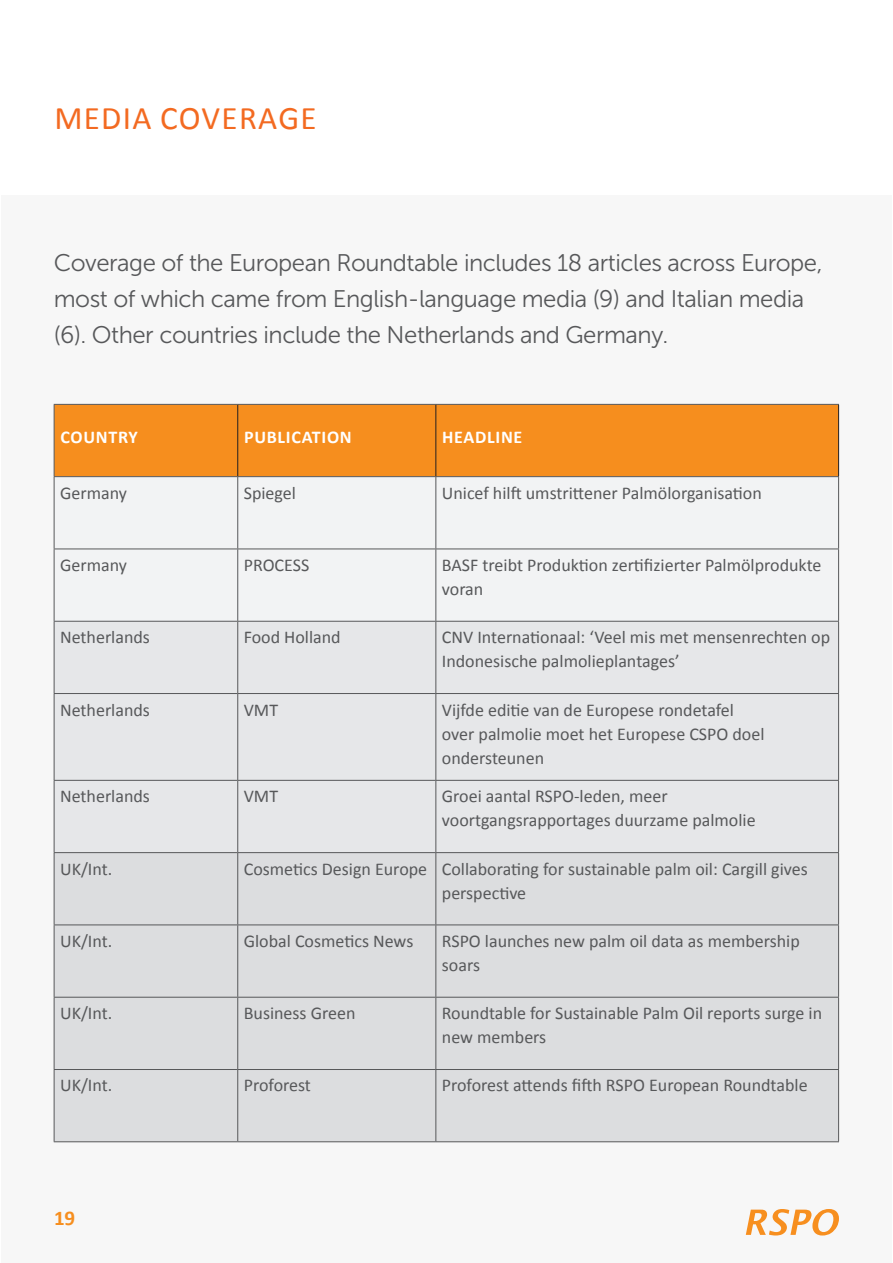
<style>
.page{position:relative;width:893px;height:1263px;background:#fff}
.page>*{position:absolute;margin:0;border:0;box-sizing:border-box;transform-origin:0 0}
.Heading_1{font:33px "Calibri";letter-spacing:.04em;color:#f36a21}
.Intro{font:24px/36px "Museo Sans 300";letter-spacing:-.02em;color:#57585a}
.Heading_3{font:700 21px "Calibri";color:#f68e1e}
.Body_Copy{font:18px/24px "Calibri";color:#57585a}
.Heading_5{font:700 18px "Calibri";letter-spacing:.04em;color:#fff}
</style>
<div class="page">
<div style="left:1px;top:195px;width:891px;height:1068px;background:#f7f7f7"></div>
<div style="left:55px;top:405px;width:783px;height:71px;background:#f68e1e"></div>
<svg style="left:55px;top:477px;width:783px;height:144px"></svg>
<div style="left:55px;top:622px;width:783px;height:230px;background:#e6e7e9"></div>
<div style="left:55px;top:853px;width:783px;height:288px;background:#dcdddf"></div>
<hr style="left:54px;top:404px;width:184px;height:1px;background:#57585a">
<hr style="left:54px;top:405px;width:1px;height:71px;background:#57585a">
<hr style="left:238px;top:404px;width:198px;height:1px;background:#57585a">
<hr style="left:436px;top:404px;width:403px;height:1px;background:#57585a">
<hr style="left:54px;top:476px;width:184px;height:1px;background:#57585a">
<hr style="left:54px;top:477px;width:1px;height:72px;background:#57585a">
<hr style="left:238px;top:476px;width:198px;height:1px;background:#57585a">
<hr style="left:237px;top:477px;width:1px;height:72px;background:#57585a">
<hr style="left:436px;top:476px;width:403px;height:1px;background:#57585a">
<hr style="left:435px;top:477px;width:1px;height:72px;background:#57585a">
<hr style="left:838px;top:477px;width:1px;height:72px;background:#57585a">
<hr style="left:54px;top:549px;width:184px;height:1px;background:#57585a">
<hr style="left:54px;top:549px;width:1px;height:72px;background:#57585a">
<hr style="left:238px;top:549px;width:198px;height:1px;background:#57585a">
<hr style="left:237px;top:549px;width:1px;height:72px;background:#57585a">
<hr style="left:436px;top:549px;width:403px;height:1px;background:#57585a">
<hr style="left:435px;top:549px;width:1px;height:72px;background:#57585a">
<hr style="left:838px;top:549px;width:1px;height:72px;background:#57585a">
<hr style="left:54px;top:621px;width:184px;height:1px;background:#57585a">
<hr style="left:54px;top:622px;width:1px;height:71px;background:#57585a">
<hr style="left:238px;top:621px;width:198px;height:1px;background:#57585a">
<hr style="left:237px;top:622px;width:1px;height:71px;background:#57585a">
<hr style="left:436px;top:621px;width:403px;height:1px;background:#57585a">
<hr style="left:435px;top:622px;width:1px;height:71px;background:#57585a">
<hr style="left:838px;top:622px;width:1px;height:71px;background:#57585a">
<hr style="left:54px;top:693px;width:184px;height:1px;background:#57585a">
<hr style="left:54px;top:694px;width:1px;height:86px;background:#57585a">
<hr style="left:238px;top:693px;width:198px;height:1px;background:#57585a">
<hr style="left:237px;top:694px;width:1px;height:86px;background:#57585a">
<hr style="left:436px;top:693px;width:403px;height:1px;background:#57585a">
<hr style="left:435px;top:694px;width:1px;height:86px;background:#57585a">
<hr style="left:838px;top:694px;width:1px;height:86px;background:#57585a">
<hr style="left:54px;top:780px;width:184px;height:1px;background:#57585a">
<hr style="left:54px;top:781px;width:1px;height:71px;background:#57585a">
<hr style="left:238px;top:780px;width:198px;height:1px;background:#57585a">
<hr style="left:237px;top:781px;width:1px;height:71px;background:#57585a">
<hr style="left:436px;top:780px;width:403px;height:1px;background:#57585a">
<hr style="left:435px;top:781px;width:1px;height:71px;background:#57585a">
<hr style="left:838px;top:781px;width:1px;height:71px;background:#57585a">
<hr style="left:54px;top:852px;width:184px;height:1px;background:#57585a">
<hr style="left:54px;top:853px;width:1px;height:71px;background:#57585a">
<hr style="left:238px;top:852px;width:198px;height:1px;background:#57585a">
<hr style="left:237px;top:853px;width:1px;height:71px;background:#57585a">
<hr style="left:436px;top:852px;width:403px;height:1px;background:#57585a">
<hr style="left:435px;top:853px;width:1px;height:71px;background:#57585a">
<hr style="left:838px;top:853px;width:1px;height:71px;background:#57585a">
<hr style="left:54px;top:924px;width:184px;height:1px;background:#57585a">
<hr style="left:54px;top:925px;width:1px;height:72px;background:#57585a">
<hr style="left:238px;top:924px;width:198px;height:1px;background:#57585a">
<hr style="left:237px;top:925px;width:1px;height:72px;background:#57585a">
<hr style="left:436px;top:924px;width:403px;height:1px;background:#57585a">
<hr style="left:435px;top:925px;width:1px;height:72px;background:#57585a">
<hr style="left:838px;top:925px;width:1px;height:72px;background:#57585a">
<hr style="left:54px;top:997px;width:184px;height:1px;background:#57585a">
<hr style="left:54px;top:997px;width:1px;height:72px;background:#57585a">
<hr style="left:238px;top:997px;width:198px;height:1px;background:#57585a">
<hr style="left:237px;top:997px;width:1px;height:72px;background:#57585a">
<hr style="left:436px;top:997px;width:403px;height:1px;background:#57585a">
<hr style="left:435px;top:997px;width:1px;height:72px;background:#57585a">
<hr style="left:838px;top:997px;width:1px;height:72px;background:#57585a">
<hr style="left:54px;top:1069px;width:184px;height:1px;background:#57585a">
<hr style="left:54px;top:1070px;width:1px;height:71px;background:#57585a">
<hr style="left:238px;top:1069px;width:198px;height:1px;background:#57585a">
<hr style="left:237px;top:1070px;width:1px;height:71px;background:#57585a">
<hr style="left:436px;top:1069px;width:403px;height:1px;background:#57585a">
<hr style="left:435px;top:1070px;width:1px;height:71px;background:#57585a">
<hr style="left:838px;top:1070px;width:1px;height:71px;background:#57585a">
<hr style="left:54px;top:1141px;width:184px;height:1px;background:#57585a">
<hr style="left:238px;top:1141px;width:198px;height:1px;background:#57585a">
<hr style="left:436px;top:1141px;width:403px;height:1px;background:#57585a">
<hr style="left:237px;top:405px;width:1px;height:71px;background:#231f20">
<hr style="left:435px;top:405px;width:1px;height:71px;background:#231f20">
<hr style="left:838px;top:405px;width:1px;height:71px;background:#231f20">
<svg style="left:746px;top:1209px;width:93px;height:26px"></svg>
<p class="Heading_1" style="left:54px;top:97px;width:264px">MEDIA COVERAGE</p>
<p class="Intro" style="left:54px;top:245px;width:770px">Coverage of the European Roundtable includes 18 articles across Europe, most of which came from English-language media (9) and Italian media (6). Other countries include the Netherlands and Germany.</p>
<p class="Heading_5" style="left:60px;top:426px;width:79px">COUNTRY</p>
<p class="Heading_5" style="left:244px;top:426px;width:109px">PUBLICATION</p>
<p class="Heading_5" style="left:442px;top:426px;width:82px">HEADLINE</p>
<p class="Body_Copy" style="left:60px;top:481px;width:68px">Germany</p>
<p class="Body_Copy" style="left:244px;top:481px;width:54px">Spiegel</p>
<p class="Body_Copy" style="left:442px;top:481px;width:322px">Unicef hilft umstrittener Palmölorganisation</p>
<p class="Body_Copy" style="left:60px;top:553px;width:68px">Germany</p>
<p class="Body_Copy" style="left:244px;top:553px;width:67px">PROCESS</p>
<p class="Body_Copy" style="left:442px;top:553px;width:381px">BASF treibt Produktion zertifizierter Palmölprodukte voran</p>
<p class="Body_Copy" style="left:60px;top:625px;width:91px">Netherlands</p>
<p class="Body_Copy" style="left:244px;top:625px;width:98px">Food Holland</p>
<p class="Body_Copy" style="left:442px;top:625px;width:390px">CNV Internationaal: ‘Veel mis met mensenrechten op<br>Indonesische palmolieplantages’</p>
<p class="Body_Copy" style="left:60px;top:698px;width:91px">Netherlands</p>
<p class="Body_Copy" style="left:244px;top:698px;width:36px">VMT</p>
<p class="Body_Copy" style="left:442px;top:698px;width:324px">Vijfde editie van de Europese rondetafel over palmolie moet het Europese CSPO doel ondersteunen</p>
<p class="Body_Copy" style="left:60px;top:784px;width:91px">Netherlands</p>
<p class="Body_Copy" style="left:244px;top:784px;width:36px">VMT</p>
<p class="Body_Copy" style="left:442px;top:784px;width:315px">Groei aantal RSPO-leden, meer voortgangsrapportages duurzame palmolie</p>
<p class="Body_Copy" style="left:60px;top:857px;width:54px">UK/Int.</p>
<p class="Body_Copy" style="left:244px;top:857px;width:185px">Cosmetics Design Europe</p>
<p class="Body_Copy" style="left:442px;top:857px;width:367px">Collaborating for sustainable palm oil: Cargill gives perspective</p>
<p class="Body_Copy" style="left:60px;top:929px;width:54px">UK/Int.</p>
<p class="Body_Copy" style="left:244px;top:929px;width:171px">Global Cosmetics News</p>
<p class="Body_Copy" style="left:442px;top:929px;width:359px">RSPO launches new palm oil data as membership soars</p>
<p class="Body_Copy" style="left:60px;top:1001px;width:54px">UK/Int.</p>
<p class="Body_Copy" style="left:244px;top:1001px;width:113px">Business Green</p>
<p class="Body_Copy" style="left:442px;top:1001px;width:382px">Roundtable for Sustainable Palm Oil reports surge in new members</p>
<p class="Body_Copy" style="left:60px;top:1073px;width:54px">UK/Int.</p>
<p class="Body_Copy" style="left:244px;top:1073px;width:69px">Proforest</p>
<p class="Body_Copy" style="left:442px;top:1073px;width:367px">Proforest attends fifth RSPO European Roundtable</p>
<p class="Heading_3" style="left:54px;top:1204px;width:23px">19</p>
</div>
